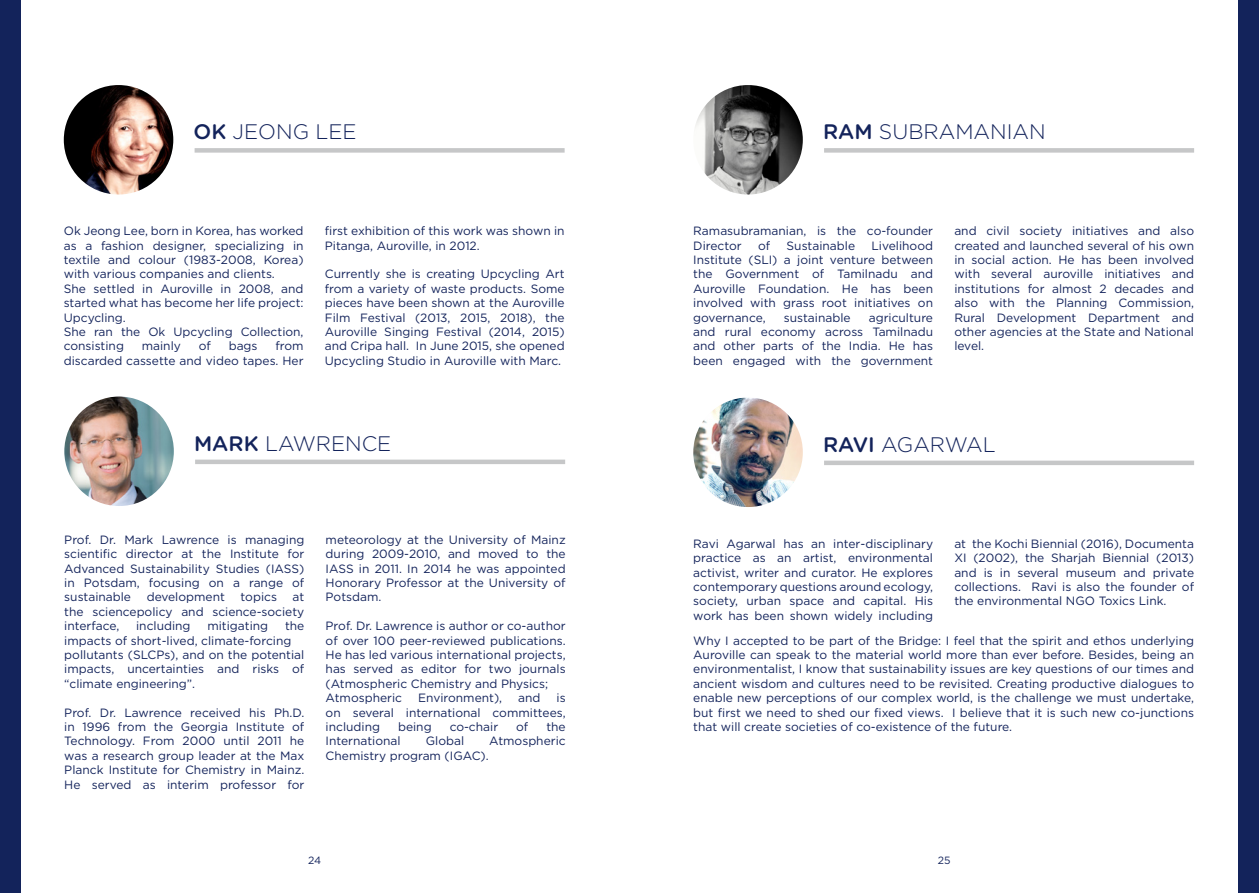
<style>
.page{position:relative;width:1259px;height:893px;background:#fff}
.page>*{position:absolute;margin:0;border:0;box-sizing:border-box;transform-origin:0 0}
.t1{font:300 21px "Gotham";color:#13235b}
.t2{font:12px/14.4px "Gotham";color:#13235b;text-align:justify}
.t3{font:10.5px "Gotham";color:#13235b}
.s1{font-family:"Gotham Rounded";font-weight:500}
</style>
<div class="page">
<div style="left:0;top:0;width:21px;height:893px;background:#13235b"></div>
<div style="left:1237px;top:0;width:22px;height:893px;background:#13235b"></div>
<div style="left:195px;top:148px;width:369px;height:5px;background:#c6c7c8"></div>
<img style="left:64px;top:85px;width:109px;height:110px;border-radius:55px">
<hr style="left:195px;top:460px;width:370px;height:4px;background:#c6c7c8">
<img style="left:64px;top:396px;width:110px;height:110px;border-radius:55px">
<hr style="left:824px;top:461px;width:370px;height:4px;background:#c6c7c8">
<div style="left:824px;top:148px;width:370px;height:5px;background:#c6c7c8"></div>
<img style="left:693px;top:398px;width:110px;height:109px;border-radius:55px">
<img style="left:693px;top:85px;width:110px;height:110px;border-radius:55px">
<h1 class="t1" style="left:193px;top:120px;width:165px"><span class="s1">OK</span> JEONG LEE</h1>
<p class="t2" style="left:64px;top:224px;width:241px;text-align:left">Ok Jeong Lee, born in Korea, has worked as a fashion designer, specializing in textile and colour (1983-2008, Korea) with various companies and clients.<br>She settled in Auroville in 2008, and started what has become her life project:<br>Upcycling.<br>She ran the Ok Upcycling Collection, consisting</p>
<p class="t2" style="left:64px;top:339px;width:241px;text-align:right">from<br>discarded cassette and video tapes. Her</p>
<p class="t2" style="left:142px;top:339px;width:41px">mainly</p>
<p class="t2" style="left:199px;top:339px;width:14px">of</p>
<p class="t2" style="left:229px;top:339px;width:30px">bags</p>
<p class="t2" style="left:325px;top:224px;width:241px">first exhibition of this work was shown in<br>Pitanga, Auroville, in 2012.</p>
<p class="t2" style="left:325px;top:267px;width:241px">Currently she is creating Upcycling Art from a variety of waste products. Some pieces have been shown at the Auroville Film Festival (2013, 2015, 2018), the Auroville Singing Festival (2014, 2015) and Cripa hall. In June 2015, she opened Upcycling Studio in Auroville with Marc.</p>
<h1 class="t1" style="left:194px;top:432px;width:199px"><span class="s1">MARK</span> LAWRENCE</h1>
<p class="t2" style="left:64px;top:532px;width:241px">Prof. Dr. Mark Lawrence is managing scientific director at the Institute for Advanced Sustainability Studies (IASS) in Potsdam, focusing on a range of sustainable</p>
<p class="t2" style="left:147px;top:590px;width:80px">development</p>
<p class="t2" style="left:241px;top:590px;width:38px">topics</p>
<p class="t2" style="left:64px;top:590px;width:241px;text-indent:228px">at the sciencepolicy and science-society interface,</p>
<p class="t2" style="left:64px;top:619px;width:241px;text-align:left;text-indent:221px">the impacts of short-lived, climate-forcing pollutants (SLCPs), and on the potential impacts, uncertainties and risks of “climate engineering”.</p>
<p class="t2" style="left:64px;top:705px;width:241px">Prof. Dr. Lawrence received his Ph.D. in 1996 from the Georgia Institute of Technology. From 2000 until 2011 he was a research group leader at the Max Planck Institute for Chemistry in Mainz.<br>He served as interim professor for</p>
<p class="t2" style="left:136px;top:619px;width:56px">including</p>
<p class="t2" style="left:207px;top:619px;width:62px">mitigating</p>
<p class="t2" style="left:326px;top:532px;width:241px">meteorology at the University of Mainz during 2009-2010, and moved to the IASS in 2011. In 2014 he was appointed Honorary Professor at the University of Potsdam.</p>
<p class="t2" style="left:326px;top:619px;width:241px;text-align:left">Prof. Dr. Lawrence is author or co-author of over 100 peer-reviewed publications.<br>He has led various international projects, has served as editor for two journals (Atmospheric Chemistry and Physics; Atmospheric</p>
<p class="t2" style="left:418px;top:691px;width:86px">Environment),</p>
<p class="t2" style="left:518px;top:691px;width:24px">and</p>
<p class="t2" style="left:326px;top:691px;width:241px;text-indent:231px">is on several international committees, including</p>
<p class="t2" style="left:398px;top:719px;width:35px">being</p>
<p class="t2" style="left:450px;top:719px;width:50px">co-chair</p>
<p class="t2" style="left:516px;top:719px;width:14px">of</p>
<p class="t2" style="left:546px;top:719px;width:21px">the</p>
<p class="t2" style="left:326px;top:734px;width:77px">International</p>
<p class="t2" style="left:426px;top:734px;width:40px">Global</p>
<p class="t2" style="left:489px;top:734px;width:78px">Atmospheric</p>
<p class="t2" style="left:326px;top:748px;width:165px">Chemistry program (IGAC).</p>
<h1 class="t1" style="left:823px;top:120px;width:224px"><span class="s1">RAM</span> SUBRAMANIAN</h1>
<p class="t2" style="left:693px;top:224px;width:241px">Ramasubramanian, is the co-founder<br>Director</p>
<p class="t2" style="left:758px;top:238px;width:14px">of</p>
<p class="t2" style="left:786px;top:238px;width:70px">Sustainable</p>
<p class="t2" style="left:693px;top:238px;width:241px;text-indent:178px">Livelihood Institute (SLI) a joint venture between the Government of Tamilnadu and Auroville Foundation. He has been involved with grass root initiatives on governance,</p>
<p class="t2" style="left:693px;top:310px;width:241px;text-indent:175px">agriculture and rural economy across Tamilnadu and other parts of the India. He has been engaged with the government</p>
<p class="t2" style="left:784px;top:310px;width:68px">sustainable</p>
<p class="t2" style="left:954px;top:224px;width:241px">and civil society initiatives and also created and launched several of his own in social action. He has been involved with several auroville initiatives and institutions for almost 2 decades and also with the Planning Commission, Rural Development Department and other agencies at the State and National level.</p>
<h1 class="t1" style="left:823px;top:433px;width:174px"><span class="s1">RAVI</span> AGARWAL</h1>
<p class="t2" style="left:693px;top:536px;width:241px">Ravi Agarwal has an inter-disciplinary practice as an artist, environmental activist, writer and curator. He explores contemporary questions around ecology, society, urban space and capital. His work has been shown widely including</p>
<p class="t2" style="left:954px;top:536px;width:241px">at the Kochi Biennial (2016), Documenta XI (2002), the Sharjah Biennial (2013) and is in several museum and private collections. Ravi is also the founder of the environmental NGO Toxics Link.</p>
<p class="t2" style="left:693px;top:633px;width:502px">Why I accepted to be part of the Bridge: I feel that the spirit and ethos underlying Auroville can speak to the material world more than ever before. Besides, being an environmentalist, I know that sustainability issues are key questions of our times and ancient wisdom and cultures need to be revisited. Creating productive dialogues to enable new perceptions of our complex world, is the challenge we must undertake, but first we need to shed our fixed views. I believe that it is such new co-junctions that will create societies of co-existence of the future.</p>
<p class="t3" style="left:308px;top:854px;width:15px">24</p>
<p class="t3" style="left:938px;top:854px;width:14px">25</p>
</div>
